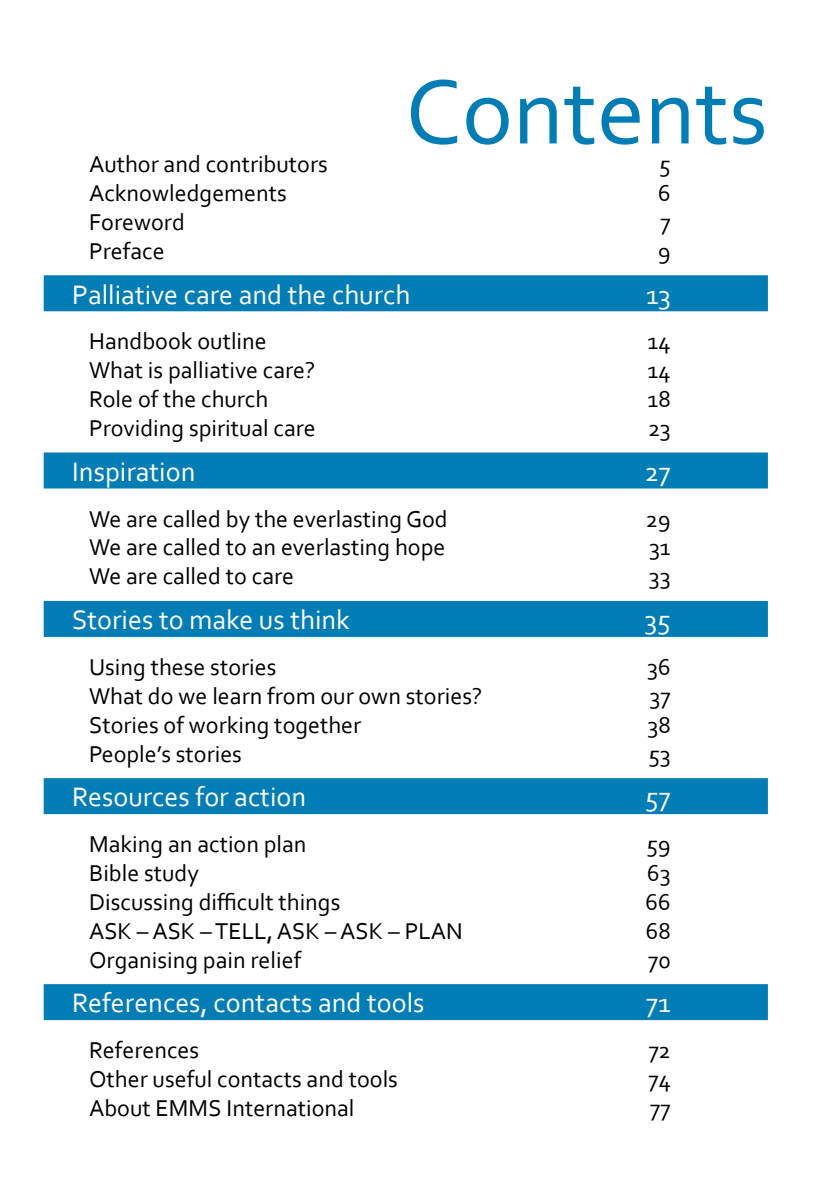
<style>
.page{position:relative;width:840px;height:1191px;background:#fff}
.page>*{position:absolute;margin:0;border:0;box-sizing:border-box;transform-origin:0 0}
.t1{font:96px "Corbel";color:#007db4}
.t2{font:28px "Corbel";color:#fff}
.t3{font:24px "Corbel";color:#000}
</style>
<div class="page">
<div style="left:44px;top:275px;width:723px;height:36px;background:#007db4"></div>
<div style="left:44px;top:452px;width:723px;height:36px;background:#007db4"></div>
<div style="left:44px;top:601px;width:723px;height:36px;background:#007db4"></div>
<div style="left:44px;top:778px;width:723px;height:36px;background:#007db4"></div>
<div style="left:44px;top:984px;width:723px;height:36px;background:#007db4"></div>
<h1 class="t1" style="left:405px;top:52px;width:364px">Contents</h1>
<p class="t3" style="left:89px;top:149px;width:240px">Author and contributors</p>
<p class="t3" style="left:658px;top:149px;width:13px">5</p>
<p class="t3" style="left:89px;top:178px;width:199px">Acknowledgements</p>
<p class="t3" style="left:657px;top:178px;width:14px">6</p>
<p class="t3" style="left:89px;top:207px;width:97px">Foreword</p>
<p class="t3" style="left:660px;top:207px;width:12px">7</p>
<p class="t3" style="left:89px;top:236px;width:77px">Preface</p>
<p class="t3" style="left:657px;top:236px;width:14px">9</p>
<p class="t2" style="left:72px;top:277px;width:339px">Palliative care and the church</p>
<p class="t2" style="left:645px;top:277px;width:26px">13</p>
<p class="t3" style="left:89px;top:326px;width:179px">Handbook outline</p>
<p class="t3" style="left:647px;top:326px;width:25px">14</p>
<p class="t3" style="left:89px;top:355px;width:228px">What is palliative care?</p>
<p class="t3" style="left:647px;top:355px;width:25px">14</p>
<p class="t3" style="left:89px;top:384px;width:180px">Role of the church</p>
<p class="t3" style="left:647px;top:384px;width:25px">18</p>
<p class="t3" style="left:89px;top:413px;width:228px">Providing spiritual care</p>
<p class="t3" style="left:648px;top:413px;width:24px">23</p>
<p class="t2" style="left:72px;top:454px;width:125px">Inspiration</p>
<p class="t2" style="left:644px;top:454px;width:27px">27</p>
<p class="t3" style="left:89px;top:504px;width:360px">We are called by the everlasting God</p>
<p class="t3" style="left:645px;top:504px;width:26px">29</p>
<p class="t3" style="left:89px;top:532px;width:358px">We are called to an everlasting hope</p>
<p class="t3" style="left:648px;top:532px;width:23px">31</p>
<p class="t3" style="left:89px;top:561px;width:206px">We are called to care</p>
<p class="t3" style="left:648px;top:561px;width:23px">33</p>
<p class="t2" style="left:72px;top:602px;width:279px">Stories to make us think</p>
<p class="t2" style="left:644px;top:602px;width:28px">35</p>
<p class="t3" style="left:89px;top:652px;width:189px">Using these stories</p>
<p class="t3" style="left:647px;top:652px;width:25px">36</p>
<p class="t3" style="left:89px;top:681px;width:394px">What do we learn from our own stories?</p>
<p class="t3" style="left:649px;top:681px;width:23px">37</p>
<p class="t3" style="left:89px;top:710px;width:273px">Stories of working together</p>
<p class="t3" style="left:647px;top:710px;width:25px">38</p>
<p class="t3" style="left:89px;top:738px;width:154px">People’s stories</p>
<p class="t3" style="left:648px;top:738px;width:24px">53</p>
<p class="t2" style="left:72px;top:780px;width:235px">Resources for action</p>
<p class="t2" style="left:645px;top:780px;width:27px">57</p>
<p class="t3" style="left:89px;top:829px;width:219px">Making an action plan</p>
<p class="t3" style="left:646px;top:829px;width:26px">59</p>
<p class="t3" style="left:89px;top:858px;width:111px">Bible study</p>
<p class="t3" style="left:647px;top:858px;width:25px">63</p>
<p class="t3" style="left:89px;top:887px;width:253px">Discussing difficult things</p>
<p class="t3" style="left:645px;top:887px;width:27px">66</p>
<p class="t3" style="left:89px;top:916px;width:375px">ASK – ASK – TELL, ASK – ASK – PLAN</p>
<p class="t3" style="left:645px;top:916px;width:26px">68</p>
<p class="t3" style="left:89px;top:944px;width:213px">Organising pain relief</p>
<p class="t3" style="left:647px;top:944px;width:24px">70</p>
<p class="t2" style="left:72px;top:985px;width:354px">References, contacts and tools</p>
<p class="t2" style="left:645px;top:985px;width:26px">71</p>
<p class="t3" style="left:89px;top:1035px;width:112px">References</p>
<p class="t3" style="left:648px;top:1035px;width:24px">72</p>
<p class="t3" style="left:89px;top:1064px;width:310px">Other useful contacts and tools</p>
<p class="t3" style="left:648px;top:1064px;width:24px">74</p>
<p class="t3" style="left:89px;top:1093px;width:267px">About EMMS International</p>
<p class="t3" style="left:649px;top:1093px;width:22px">77</p>
</div>
